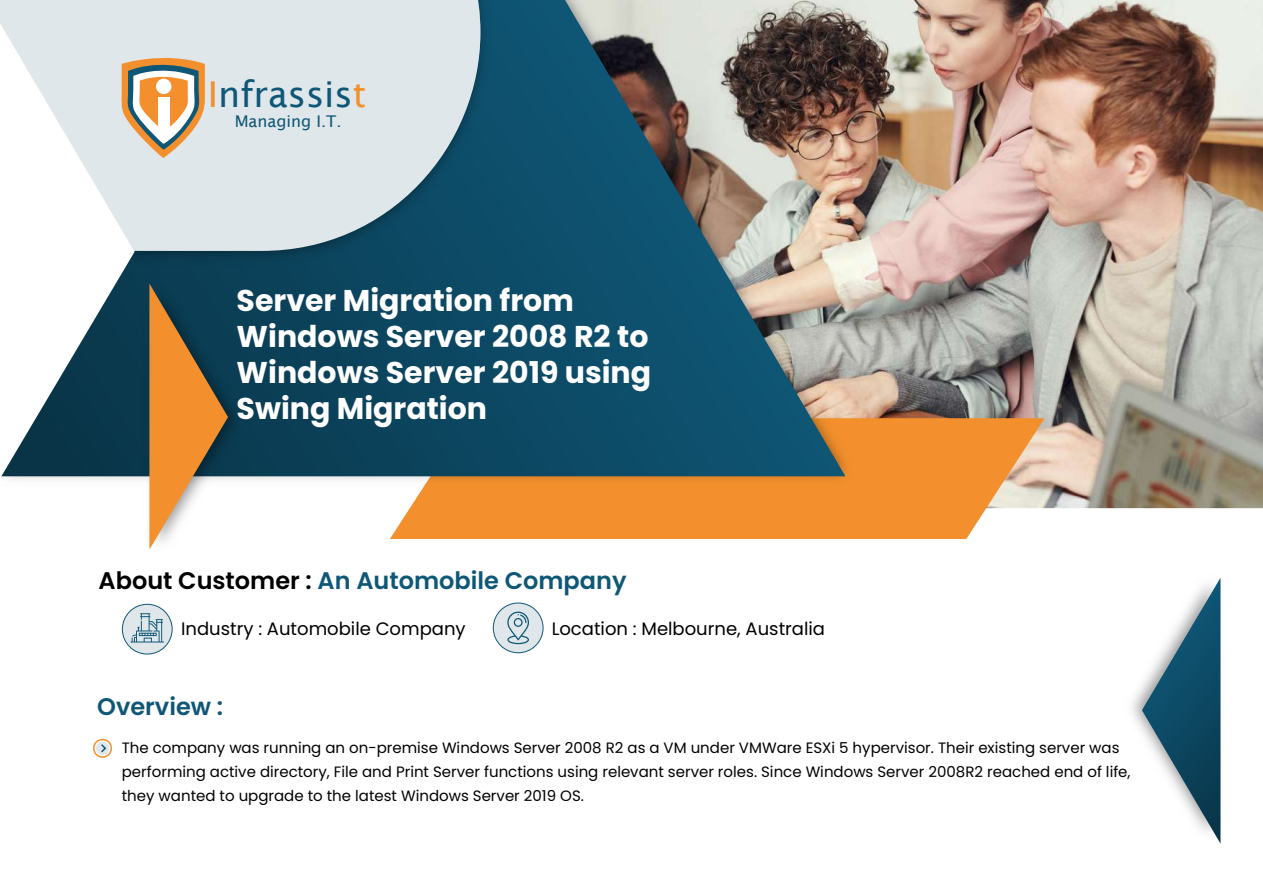
<style>
.page{position:relative;width:1263px;height:893px;background:#fff}
.page>*{position:absolute;margin:0;border:0;box-sizing:border-box;transform-origin:0 0}
.t1{font:35.7px "Lucida Sans";color:#0f5777}
.t2{font:700 30px/36px "Poppins";color:#fff}
.t3{font:600 24px "Poppins";color:#0f5777}
.t4{font:18px "Poppins";color:#000}
.t5{font:16.2px "Lucida Sans";color:#0f5777}
.t6{font:15px/24px "Poppins";color:#000}
.s1{color:#f3902d}
.s2{color:#000}
</style>
<div class="page">
<img style="left:896px;top:0;width:367px;height:508px">
<svg style="left:390px;top:418px;width:655px;height:121px;background:#f2a04f"></svg>
<img style="left:11px;top:0;width:885px;height:525px">
<svg style="left:286px;top:0;width:559px;height:476px;background:#416574"></svg>
<img style="left:286px;top:0;width:247px;height:305px">
<svg style="left:0;top:0;width:480px;height:251px;background:#c5d3d9"></svg>
<svg style="left:0;top:23px;width:135px;height:456px"></svg>
<img style="left:105px;top:241px;width:181px;height:284px">
<svg style="left:149px;top:284px;width:79px;height:266px"></svg>
<svg style="left:1142px;top:578px;width:78px;height:265px"></svg>
<svg style="left:121px;top:51px;width:84px;height:107px;background:#ceb493"></svg>
<div style="left:156px;top:79px;width:15px;height:15px;background:#fff;border-radius:50%"></div>
<div style="left:158px;top:97px;width:11px;height:40px;background:#fff"></div>
<svg style="left:93px;top:739px;width:19px;height:19px"></svg>
<svg style="left:122px;top:604px;width:50px;height:50px"></svg>
<div style="left:122px;top:604px;width:50px;height:50px;border:1px solid #0f5777;border-radius:50%"></div>
<svg style="left:130px;top:613px;width:34px;height:29px"></svg>
<div style="left:493px;top:603px;width:50px;height:50px;background:#dfe7ea;border-radius:50%"></div>
<div style="left:493px;top:603px;width:50px;height:50px;border:1px solid #0f5777;border-radius:50%"></div>
<svg style="left:507px;top:612px;width:22px;height:32px"></svg>
<h1 class="t1" style="left:208px;top:74px;width:160px"><span class="s1">I</span>nfrassis<span class="s1">t</span></h1>
<p class="t5" style="left:235px;top:112px;width:108px">Managing I.T.</p>
<h2 class="t2" style="left:237px;top:283px;width:416px">Server Migration from<br>Windows Server 2008 R2 to<br>Windows Server 2019 using<br>Swing Migration</h2>
<h3 class="t3" style="left:99px;top:567px;width:529px"><span class="s2">About Customer :</span> An Automobile Company</h3>
<p class="t4" style="left:181px;top:618px;width:286px">Industry : Automobile Company</p>
<p class="t4" style="left:552px;top:618px;width:275px">Location : Melbourne, Australia</p>
<h3 class="t3" style="left:97px;top:693px;width:127px">Overview :</h3>
<p class="t6" style="left:122px;top:736px;width:1010px">The company was running an on-premise Windows Server 2008 R2 as a VM under VMWare ESXi 5 hypervisor. Their existing server was performing active directory, File and Print Server functions using relevant server roles. Since Windows Server 2008R2 reached end of life, they wanted to upgrade to the latest Windows Server 2019 OS.</p>
</div>
